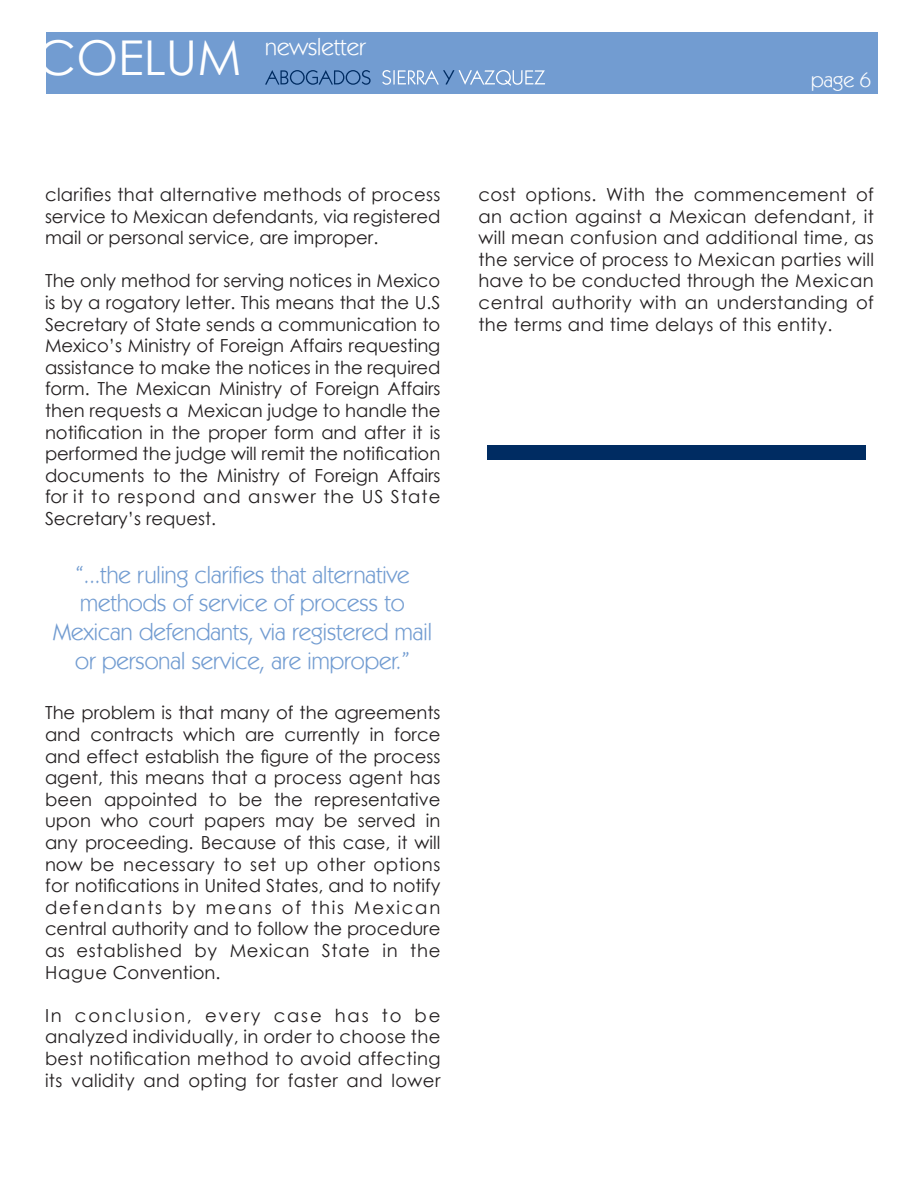
<style>
.page{position:relative;width:918px;height:1188px;background:#fff}
.page>*{position:absolute;margin:0;border:0;box-sizing:border-box;transform-origin:0 0}
.t1{font:48px "Century Gothic";color:#fff}
.t2{font:24px/28.8px "Kabel IT Cby BT";color:#729cd1;text-align:center}
.t3{font:24px "Kabel IT Cby BT";color:#fff}
.t4{font:21px "Kabel IT Cby BT";color:#fff}
.t5{font:18px/21.6px "Century Gothic";letter-spacing:.02em;color:#231f20;text-align:justify}
</style>
<div class="page">
<div style="left:46px;top:32px;width:832px;height:62px;background:#729cd1"></div>
<svg style="left:265px;top:70px;width:106px;height:15px"></svg>
<svg style="left:382px;top:70px;width:163px;height:16px"></svg>
<div style="left:488px;top:445px;width:378px;height:14px;background:#002c62"></div>
<h1 class="t1" style="left:37px;top:24px;width:206px">COELUM</h1>
<h2 class="t3" style="left:265px;top:32px;width:102px">newsletter</h2>
<p class="t4" style="left:811px;top:67px;width:61px">page 6</p>
<p class="t5" style="left:45px;top:183px;width:397px">clarifies that alternative methods of process service to Mexican defendants, via registered mail or personal service, are improper.</p>
<p class="t5" style="left:45px;top:270px;width:397px">The only method for serving notices in Mexico is by a rogatory letter. This means that the U.S Secretary of State sends a communication to Mexico’s Ministry of Foreign Affairs requesting assistance to make the notices in the required form. The Mexican Ministry of Foreign Affairs then requests a Mexican judge to handle the notification in the proper form and after it is performed the judge will remit the notification documents to the Ministry of Foreign Affairs for it to respond and answer the US State Secretary’s request.</p>
<h2 class="t2" style="left:53px;top:559px;width:380px">“...the ruling clarifies that alternative methods of service of process to Mexican defendants, via registered mail or personal service, are improper.”</h2>
<p class="t5" style="left:45px;top:702px;width:397px">The problem is that many of the agreements and contracts which are currently in force and effect establish the figure of the process agent, this means that a process agent has been appointed to be the representative upon who court papers may be served in any proceeding. Because of this case, it will now be necessary to set up other options for notifications in United States, and to notify defendants by means of this Mexican central authority and to follow the procedure as established by Mexican State in the Hague Convention.</p>
<p class="t5" style="left:45px;top:1004px;width:397px">In conclusion, every case has to be analyzed individually, in order to choose the best notification method to avoid affecting its validity and opting for faster and lower</p>
<p class="t5" style="left:478px;top:183px;width:397px">cost options. With the commencement of an action against a Mexican defendant, it will mean confusion and additional time, as the service of process to Mexican parties will have to be conducted through the Mexican central authority with an understanding of the terms and time delays of this entity.</p>
</div>
